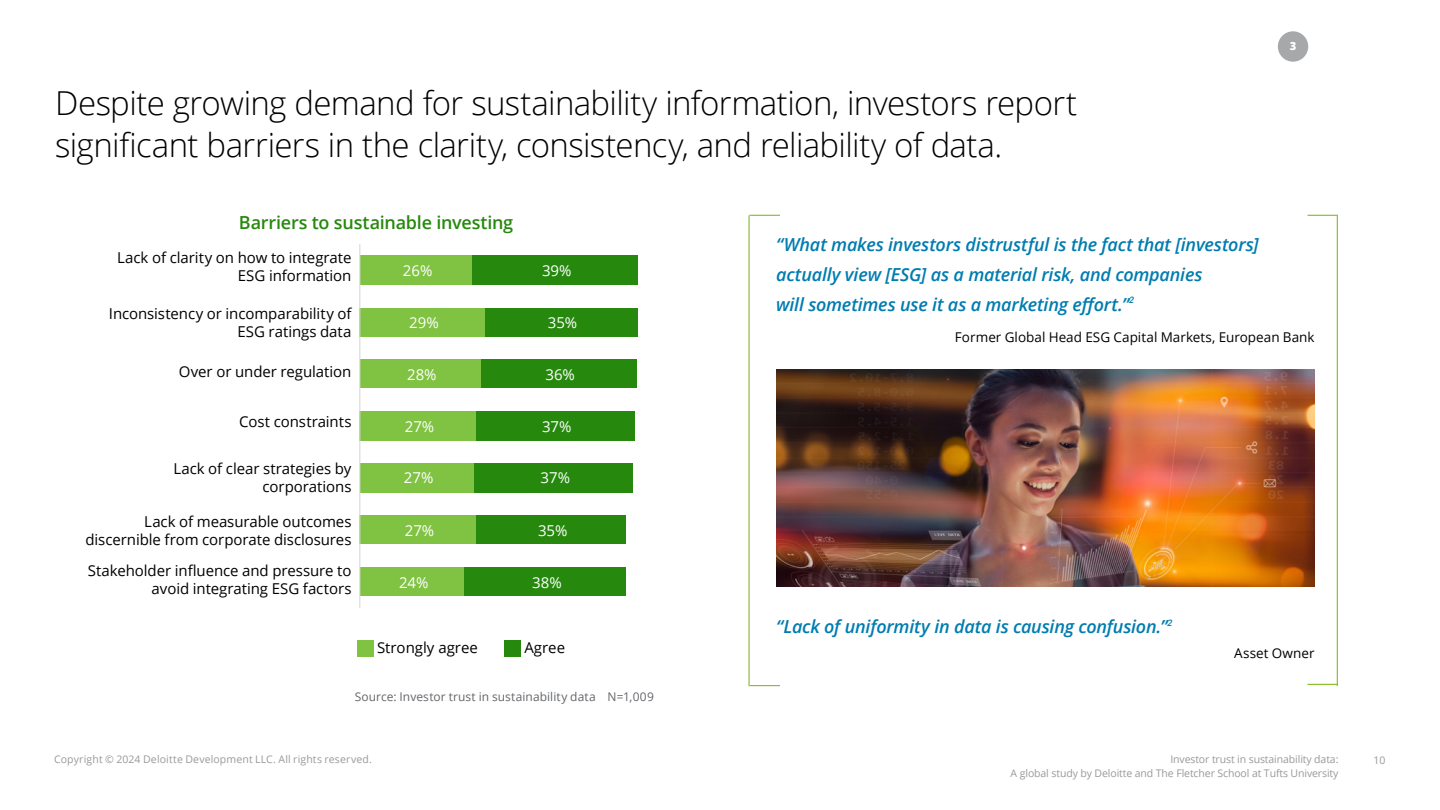
<style>
.page{position:relative;width:1440px;height:810px;background:#fff}
.page>*{position:absolute;margin:0;border:0;box-sizing:border-box;transform-origin:0 0}
.t1{font:300 33px/42px "Open Sans";letter-spacing:-.02em;color:#000}
.t2{font:italic 600 18px/30px "Open Sans";letter-spacing:-.01em;color:#007cb0}
.t3{font:600 18px "Open Sans";letter-spacing:-.015em;color:#26890d}
.t4{font:15px/18px "Open Sans";letter-spacing:-.005em;color:#000;text-align:right}
.t5{font:15px "Open Sans";color:#fff}
.t6{font:15px "Open Sans";color:#000}
.t7{font:13.5px "Open Sans";color:#000}
.t8{font:12px "Open Sans";letter-spacing:.005em;color:#63666a}
.t9{font:800 11.25px "Open Sans";color:#fff}
.t10{font:10.5px/14.2px "Open Sans";letter-spacing:-.01em;color:#97999b;text-align:right}
.t11{font:10.5px "Open Sans";letter-spacing:.01em;color:#97999b}
</style>
<div class="page">
<hr style="left:748px;top:215px;width:2px;height:471px;background:#86bc25">
<hr style="left:750px;top:215px;width:30px;height:1px;background:#86bc25">
<hr style="left:750px;top:685px;width:30px;height:1px;background:#86bc25">
<hr style="left:1337px;top:215px;width:1px;height:471px;background:#86bc25">
<hr style="left:1308px;top:215px;width:30px;height:1px;background:#86bc25">
<hr style="left:1308px;top:684px;width:30px;height:1px;background:#86bc25">
<img style="left:776px;top:370px;width:539px;height:216px">
<div style="left:1278px;top:31px;width:30px;height:31px;background:#a7a8aa;border-radius:50%"></div>
<div style="left:360px;top:567px;width:105px;height:29px;background:#80c242"></div>
<div style="left:360px;top:516px;width:116px;height:28px;background:#80c242"></div>
<div style="left:360px;top:463px;width:115px;height:29px;background:#80c242"></div>
<div style="left:360px;top:411px;width:116px;height:30px;background:#80c242"></div>
<div style="left:360px;top:360px;width:121px;height:28px;background:#80c242"></div>
<div style="left:360px;top:308px;width:125px;height:28px;background:#80c242"></div>
<div style="left:360px;top:255px;width:112px;height:30px;background:#80c242"></div>
<div style="left:465px;top:567px;width:161px;height:29px;background:#26890d"></div>
<div style="left:476px;top:516px;width:150px;height:28px;background:#26890d"></div>
<div style="left:475px;top:463px;width:158px;height:29px;background:#26890d"></div>
<div style="left:476px;top:411px;width:158px;height:30px;background:#26890d"></div>
<div style="left:481px;top:360px;width:156px;height:28px;background:#26890d"></div>
<div style="left:485px;top:308px;width:152px;height:28px;background:#26890d"></div>
<div style="left:472px;top:255px;width:166px;height:30px;background:#26890d"></div>
<hr style="left:359px;top:244px;width:1px;height:364px;background:#d9d9d9">
<div style="left:358px;top:641px;width:16px;height:16px;background:#80c242"></div>
<div style="left:505px;top:641px;width:16px;height:16px;background:#26890d"></div>
<h1 class="t1" style="left:55px;top:81px;width:1024px">Despite growing demand for sustainability information, investors report significant barriers in the clarity, consistency, and reliability of data.</h1>
<p class="t9" style="left:1290px;top:38px;width:8px">3</p>
<p class="t3" style="left:239px;top:210px;width:276px">Barriers to sustainable investing</p>
<p class="t5" style="left:403px;top:260px;width:31px">26%</p>
<p class="t4" style="left:117px;top:248px;width:236px">Lack of clarity on how to integrate<br>ESG information</p>
<p class="t4" style="left:109px;top:304px;width:244px">Inconsistency or incomparability of<br>ESG ratings data</p>
<p class="t4" style="left:179px;top:363px;width:174px">Over or under regulation</p>
<p class="t4" style="left:239px;top:412px;width:114px">Cost constraints</p>
<p class="t4" style="left:173px;top:459px;width:180px">Lack of clear strategies by corporations</p>
<p class="t4" style="left:85px;top:512px;width:268px">Lack of measurable outcomes discernible from corporate disclosures</p>
<p class="t4" style="left:88px;top:561px;width:265px">Stakeholder influence and pressure to avoid integrating ESG factors</p>
<p class="t5" style="left:409px;top:312px;width:31px">29%</p>
<p class="t5" style="left:407px;top:364px;width:31px">28%</p>
<p class="t5" style="left:405px;top:416px;width:31px">27%</p>
<p class="t5" style="left:404px;top:468px;width:31px">27%</p>
<p class="t5" style="left:405px;top:520px;width:31px">27%</p>
<p class="t5" style="left:399px;top:572px;width:31px">24%</p>
<p class="t5" style="left:542px;top:260px;width:31px">39%</p>
<p class="t5" style="left:548px;top:312px;width:31px">35%</p>
<p class="t5" style="left:545px;top:364px;width:31px">36%</p>
<p class="t5" style="left:542px;top:416px;width:31px">37%</p>
<p class="t5" style="left:541px;top:468px;width:31px">37%</p>
<p class="t5" style="left:538px;top:520px;width:31px">35%</p>
<p class="t5" style="left:532px;top:572px;width:31px">38%</p>
<p class="t6" style="left:377px;top:637px;width:102px">Strongly agree</p>
<p class="t6" style="left:524px;top:637px;width:42px">Agree</p>
<p class="t8" style="left:355px;top:689px;width:301px">Source: Investor trust in sustainability data N=1,009</p>
<p class="t2" style="left:776px;top:229px;width:484px">“What makes investors distrustful is the fact that [investors] actually view [ESG] as a material risk, and companies<br>will sometimes use it as a marketing effort.”<sup>2</sup></p>
<p class="t7" style="left:955px;top:328px;width:361px">Former Global Head ESG Capital Markets, European Bank</p>
<p class="t2" style="left:776px;top:611px;width:398px">“Lack of uniformity in data is causing confusion.”<sup>2</sup></p>
<p class="t7" style="left:1234px;top:644px;width:82px">Asset Owner</p>
<p class="t11" style="left:54px;top:752px;width:319px">Copyright © 2024 Deloitte Development LLC. All rights reserved.</p>
<p class="t10" style="left:1011px;top:751px;width:329px">Investor trust in sustainability data:<br>A global study by Deloitte and The Fletcher School at Tufts University</p>
<p class="t10" style="left:1374px;top:753px;width:13px">10</p>
</div>
